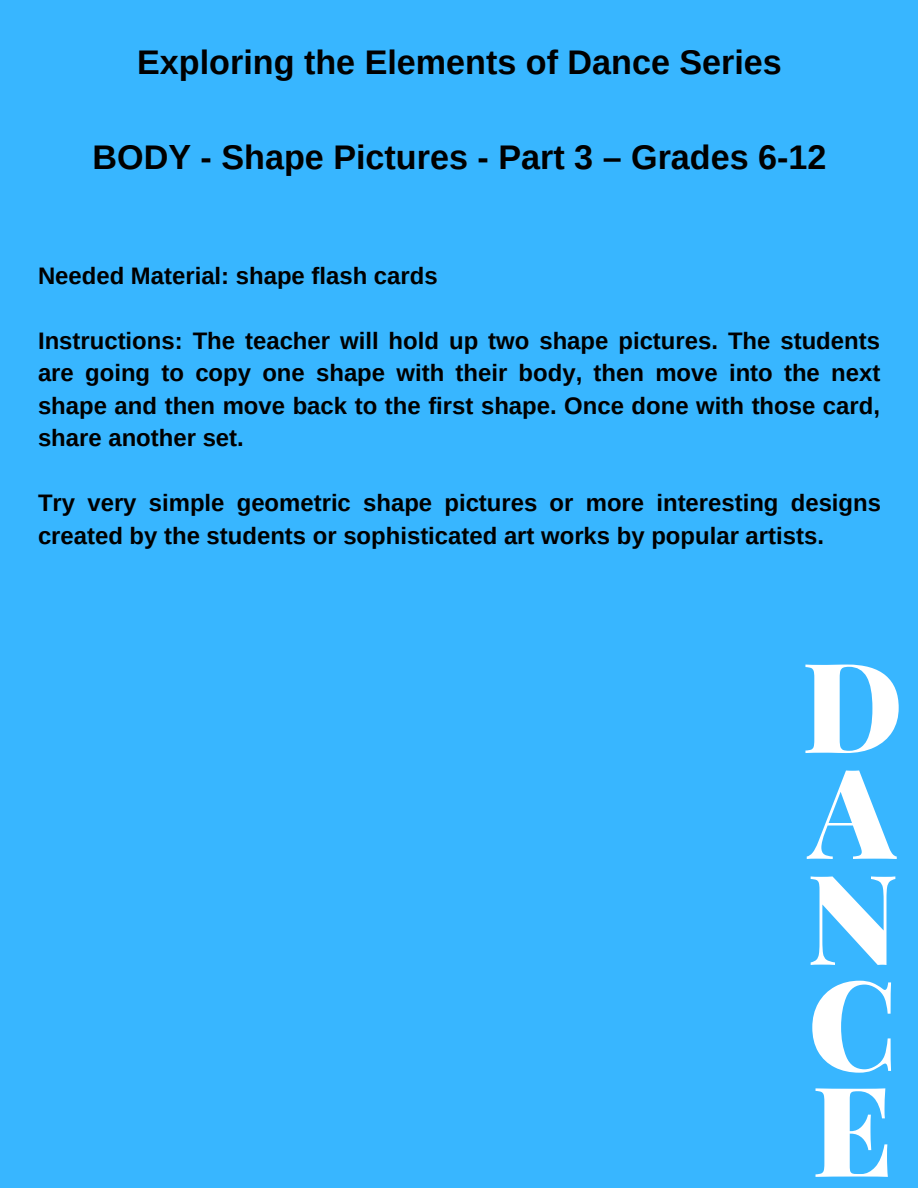
<style>
.page{position:relative;width:918px;height:1188px;background:#38b6ff}
.page>*{position:absolute;margin:0;border:0;box-sizing:border-box;transform-origin:0 0}
.t1{font:900 124.95px "Playfair Display";color:#fff}
.t2{font:700 34.2px "Arimo";color:#000}
.t3{font:700 23.85px/32.5px "Arimo";color:#000;text-align:justify}
</style>
<div class="page">
<p class="t2" style="left:137px;top:43px;width:646px">Exploring the Elements of Dance Series</p>
<p class="t2" style="left:93px;top:138px;width:735px">BODY - Shape Pictures - Part 3 – Grades 6-12</p>
<p class="t3" style="left:38px;top:259px;width:401px">Needed Material: shape flash cards</p>
<p class="t3" style="left:38px;top:324px;width:844px">Instructions: The teacher will hold up two shape pictures. The students are going to copy one shape with their body, then move into the next shape and then move back to the first shape. Once done with those card, share another set.</p>
<p class="t3" style="left:38px;top:487px;width:845px">Try very simple geometric shape pictures or more interesting designs created by the students or sophisticated art works by popular artists.</p>
<p class="t1" style="left:802px;top:618px;width:103px">D</p>
<p class="t1" style="left:809px;top:724px;width:88px">A</p>
<p class="t1" style="left:807px;top:830px;width:93px">N</p>
<p class="t1" style="left:808px;top:936px;width:91px">C</p>
<p class="t1" style="left:812px;top:1042px;width:83px">E</p>
</div>
